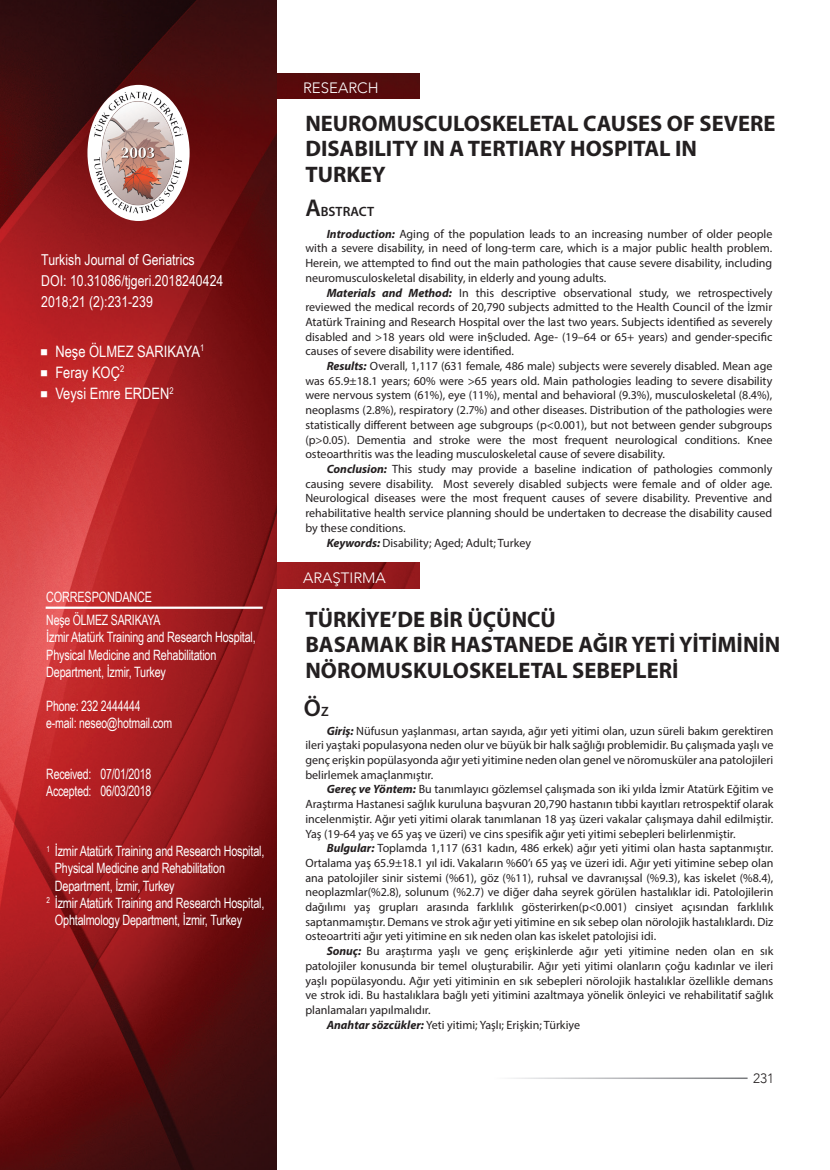
<style>
.page{position:relative;width:830px;height:1170px;background:#fff}
.page>*{position:absolute;margin:0;border:0;box-sizing:border-box;transform-origin:0 0}
.t1{font:600 24.3px "Myriad Pro";color:#231f20}
.t2{font:700 22.5px/25.5px "Myriad Pro";color:#231f20}
.t3{font:15.75px/21px "Arial Narrow";color:#fff}
.t4{font:15px/21px "Arial Narrow";color:#fff}
.t5{font:300 15px "Avenir";color:#fff}
.t6{font:14.25px/17.1px "Arial Narrow";letter-spacing:-.015em;color:#fff;scale:.93 1}
.t7{font:14.25px/17.1px "Arial Narrow";letter-spacing:-.015em;color:#fff;scale:.9 1}
.t8{font:600 13.5px "Myriad Pro";color:#231f20}
.t9{font:300 13.5px "Avenir";color:#231f20}
.t10{font:12px/14.7px "Myriad Pro";color:#231f20;text-align:justify}
.s1{font-size:24.3px}
.s2{font-weight:700;font-style:italic}
.s3{font-size:13.5px}
</style>
<div class="page">
<div style="left:276px;top:73px;width:144px;height:26px;background:#560b0c"></div>
<img style="left:276px;top:562px;width:144px;height:26px">
<img style="left:0;top:0;width:276px;height:1169px">
<div style="left:87px;top:85px;width:102px;height:136px;background:#fff;border-radius:50%"></div>
<img style="left:93px;top:91px;width:91px;height:125px">
<hr style="left:46px;top:606px;width:216px;height:2px;background:#fff">
<svg style="left:41px;top:349px;width:6px;height:6px"></svg>
<svg style="left:41px;top:370px;width:6px;height:6px"></svg>
<svg style="left:41px;top:391px;width:6px;height:6px"></svg>
<p class="t4" style="left:41px;top:249px;width:183px">Turkish Journal of Geriatrics<br>DOI: 10.31086/tjgeri.2018240424<br>2018;21 (2):231-239</p>
<h3 class="t3" style="left:55px;top:340px;width:150px">Neşe ÖLMEZ SARIKAYA<sup>1<br></sup>Feray KOÇ<sup>2<br></sup>Veysi Emre ERDEN<sup>2</sup></h3>
<p class="t6" style="left:46px;top:585px;width:124px;line-height:23px">CORRESPONDANCE<br>Neşe ÖLMEZ SARIKAYA</p>
<p class="t6" style="left:46px;top:628px;width:227px">İzmir Atatürk Training and Research Hospital,<br>Physical Medicine and Rehabilitation<br>Department, İzmir, Turkey</p>
<p class="t7" style="left:46px;top:696px;width:141px">Phone: 232 2444444 e-mail: neseo@hotmail.com</p>
<p class="t7" style="left:46px;top:765px;width:118px">Received: 07/01/2018<br>Accepted: 06/03/2018</p>
<p class="t6" style="left:46px;top:842px;width:236px"><sup>1</sup> İzmir Atatürk Training and Research Hospital,</p>
<p class="t6" style="left:55px;top:859px;width:184px">Physical Medicine and Rehabilitation</p>
<p class="t6" style="left:55px;top:876px;width:130px">Department, İzmir, Turkey</p>
<p class="t6" style="left:46px;top:893px;width:236px"><sup>2</sup> İzmir Atatürk Training and Research Hospital,</p>
<p class="t6" style="left:55px;top:910px;width:203px">Ophtalmology Department, İzmir, Turkey</p>
<p class="t5" style="left:303px;top:79px;width:77px">RESEARCH</p>
<h2 class="t2" style="left:305px;top:110px;width:471px">NEUROMUSCULOSKELETAL CAUSES OF SEVERE<br>DISABILITY IN A TERTIARY HOSPITAL IN<br>TURKEY</h2>
<p class="t8" style="left:305px;top:202px;width:70px"><span class="s1">A</span>BSTRACT</p>
<p class="t10" style="left:305px;top:226px;width:468px;text-indent:21px"><span class="s2">Introduction:</span> Aging of the population leads to an increasing number of older people with a severe disability, in need of long-term care, which is a major public health problem.<br>Herein, we attempted to find out the main pathologies that cause severe disability, including neuromusculoskeletal disability, in elderly and young adults.</p>
<p class="t10" style="left:305px;top:285px;width:468px;text-indent:21px"><span class="s2">Materials and Method:</span> In this descriptive observational study, we retrospectively reviewed the medical records of 20,790 subjects admitted to the Health Council of the İzmir Atatürk Training and Research Hospital over the last two years. Subjects identified as severely disabled and &gt;18 years old were in§cluded. Age- (19–64 or 65+ years) and gender-specific causes of severe disability were identified.</p>
<p class="t10" style="left:305px;top:358px;width:468px;text-indent:21px"><span class="s2">Results:</span> Overall, 1,117 (631 female, 486 male) subjects were severely disabled. Mean age was 65.9±18.1 years; 60% were &gt;65 years old. Main pathologies leading to severe disability were nervous system (61%), eye (11%), mental and behavioral (9.3%), musculoskeletal (8.4%), neoplasms (2.8%), respiratory (2.7%) and other diseases. Distribution of the pathologies were statistically different between age subgroups (p&lt;0.001), but not between gender subgroups (p&gt;0.05). Dementia and stroke were the most frequent neurological conditions. Knee osteoarthritis was the leading musculoskeletal cause of severe disability.</p>
<p class="t10" style="left:326px;top:461px;width:447px"><span class="s2">Conclusion:</span> This study may provide a baseline indication of pathologies commonly</p>
<p class="t10" style="left:305px;top:476px;width:468px">causing severe disability. Most severely disabled subjects were female and of older age.</p>
<p class="t10" style="left:305px;top:491px;width:468px">Neurological diseases were the most frequent causes of severe disability. Preventive and</p>
<p class="t10" style="left:305px;top:505px;width:468px">rehabilitative health service planning should be undertaken to decrease the disability caused</p>
<p class="t10" style="left:305px;top:520px;width:102px">by these conditions.</p>
<p class="t10" style="left:326px;top:535px;width:206px"><span class="s2">Keywords:</span> Disability; Aged; Adult; Turkey</p>
<p class="t5" style="left:303px;top:569px;width:84px">ARAŞTIRMA</p>
<h2 class="t2" style="left:305px;top:605px;width:476px">TÜRKİYE’DE BİR ÜÇÜNCÜ<br>BASAMAK BİR HASTANEDE AĞIR YETİ YİTİMİNİN<br>NÖROMUSKULOSKELETAL SEBEPLERİ</h2>
<h1 class="t1" style="left:304px;top:692px;width:26px">Ö<span class="s3">Z</span></h1>
<p class="t10" style="left:305px;top:723px;width:469px;text-indent:21px"><span class="s2">Giriş:</span> Nüfusun yaşlanması, artan sayıda, ağır yeti yitimi olan, uzun süreli bakım gerektiren ileri yaştaki populasyona neden olur ve büyük bir halk sağlığı problemidir. Bu çalışmada yaşlı ve genç erişkin popülasyonda ağır yeti yitimine neden olan genel ve nöromusküler ana patolojileri belirlemek amaçlanmıştır.</p>
<p class="t10" style="left:305px;top:781px;width:469px;text-indent:21px"><span class="s2">Gereç ve Yöntem:</span> Bu tanımlayıcı gözlemsel çalışmada son iki yılda İzmir Atatürk Eğitim ve Araştırma Hastanesi sağlık kuruluna başvuran 20,790 hastanın tıbbi kayıtları retrospektif olarak incelenmiştir. Ağır yeti yitimi olarak tanımlanan 18 yaş üzeri vakalar çalışmaya dahil edilmiştir.<br>Yaş (19-64 yaş ve 65 yaş ve üzeri) ve cins spesifik ağır yeti yitimi sebepleri belirlenmiştir.</p>
<p class="t10" style="left:305px;top:840px;width:469px;text-indent:21px"><span class="s2">Bulgular:</span> Toplamda 1,117 (631 kadın, 486 erkek) ağır yeti yitimi olan hasta saptanmıştır.<br>Ortalama yaş 65.9±18.1 yıl idi. Vakaların %60’ı 65 yaş ve üzeri idi. Ağır yeti yitimine sebep olan ana patolojiler sinir sistemi (%61), göz (%11), ruhsal ve davranışsal (%9.3), kas iskelet (%8.4), neoplazmlar(%2.8), solunum (%2.7) ve diğer daha seyrek görülen hastalıklar idi. Patolojilerin dağılımı yaş grupları arasında farklılık gösterirken(p&lt;0.001) cinsiyet açısından farklılık saptanmamıştır. Demans ve strok ağır yeti yitimine en sık sebep olan nörolojik hastalıklardı. Diz osteoartriti ağır yeti yitimine en sık neden olan kas iskelet patolojisi idi.</p>
<p class="t10" style="left:326px;top:943px;width:448px"><span class="s2">Sonuç:</span> Bu araştırma yaşlı ve genç erişkinlerde ağır yeti yitimine neden olan en sık</p>
<p class="t10" style="left:305px;top:958px;width:469px">patolojiler konusunda bir temel oluşturabilir. Ağır yeti yitimi olanların çoğu kadınlar ve ileri</p>
<p class="t10" style="left:305px;top:972px;width:469px">yaşlı popülasyondu. Ağır yeti yitiminin en sık sebepleri nörolojik hastalıklar özellikle demans</p>
<p class="t10" style="left:305px;top:987px;width:469px">ve strok idi. Bu hastalıklara bağlı yeti yitimini azaltmaya yönelik önleyici ve rehabilitatif sağlık</p>
<p class="t10" style="left:305px;top:1002px;width:127px">planlamaları yapılmalıdır.</p>
<p class="t10" style="left:326px;top:1017px;width:255px"><span class="s2">Anahtar sözcükler:</span> Yeti yitimi; Yaşlı; Erişkin; Türkiye</p>
<p class="t9" style="left:752px;top:1070px;width:23px">231</p>
</div>
